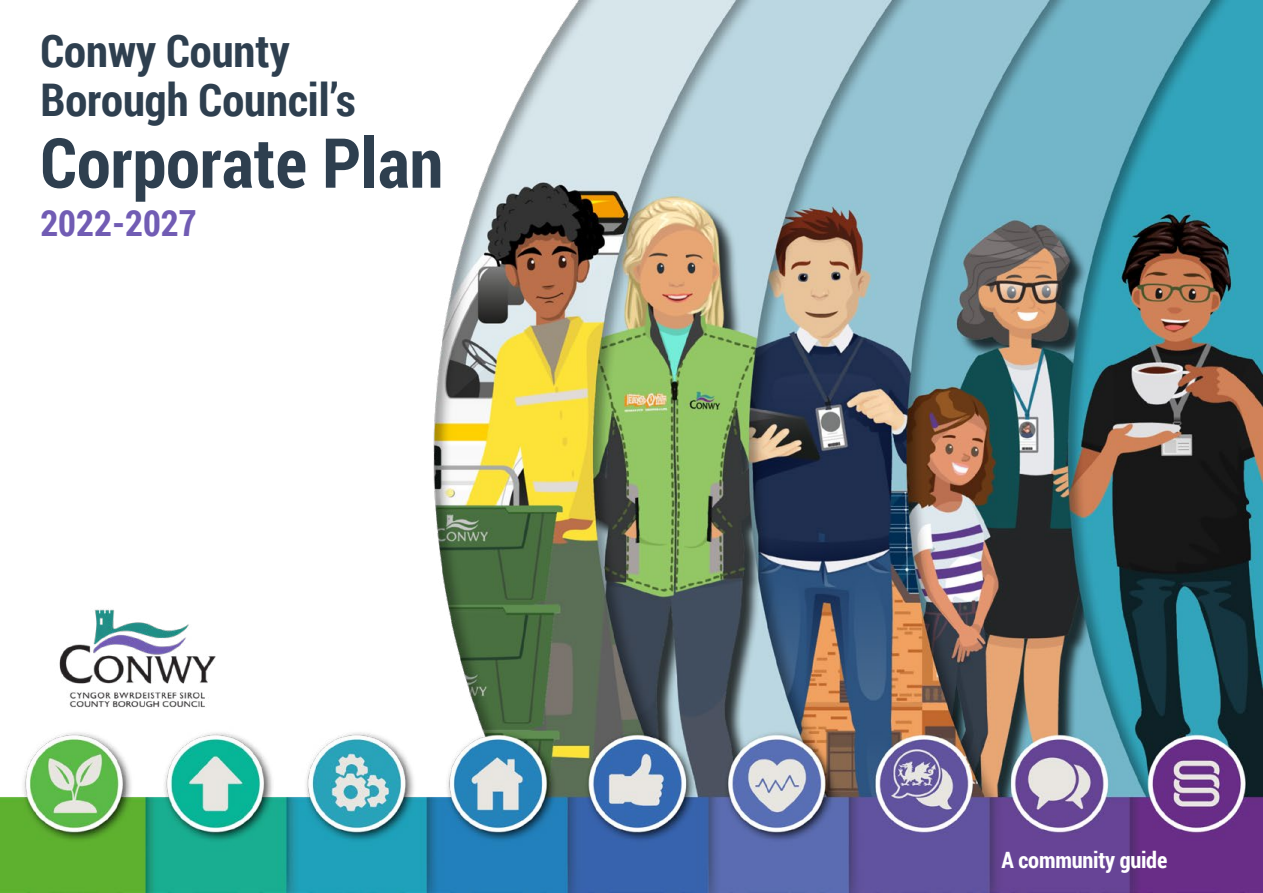
<style>
.page{position:relative;width:1263px;height:893px;background:#fff}
.page>*{position:absolute;margin:0;border:0;box-sizing:border-box;transform-origin:0 0}
.Heading{font:700 69px "Roboto Condensed";color:#2e3f4f}
.Heading-2{font:700 45px "Roboto Condensed";color:#2e3f4f}
.Heading-3{font:700 36px "Roboto Condensed";color:#715cb4}
.t1{font:700 22.5px "Roboto Condensed";letter-spacing:-.01em;color:#fff}
</style>
<div class="page">
<img style="left:0;top:0;width:1263px;height:893px">
<p class="Heading-2" style="left:40px;top:19px;width:251px">Conwy County</p>
<p class="Heading-2" style="left:40px;top:68px;width:317px">Borough Council’s</p>
<p class="Heading" style="left:40px;top:115px;width:404px">Corporate Plan</p>
<p class="Heading-3" style="left:40px;top:198px;width:158px">2022-2027</p>
<p class="t1" style="left:1001px;top:844px;width:167px">A community guide</p>
</div>
